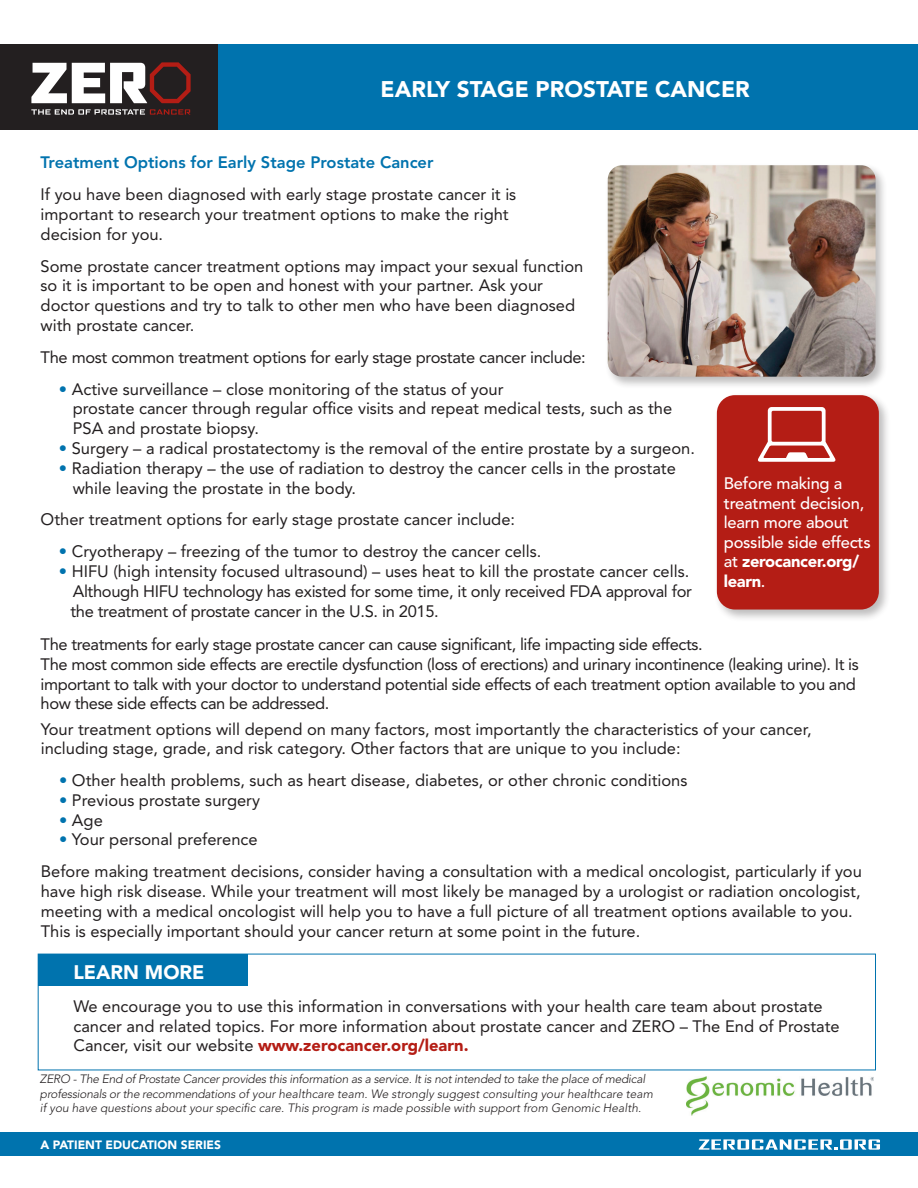
<style>
.page{position:relative;width:918px;height:1188px;background:#fff}
.page>*{position:absolute;margin:0;border:0;box-sizing:border-box;transform-origin:0 0}
.t1{font:900 22.5px "Avenir";color:#fff}
.t2{font:900 19.5px "Avenir";color:#fff}
.t3{font:16.5px/19.8px "Avenir";color:#231f20}
.t4{font:16.5px/19.8px "Avenir";letter-spacing:-.025em;color:#231f20}
.t5{font:16.5px/19.8px "Avenir";letter-spacing:-.02em;color:#231f20}
.t6{font:500 16.5px/19.5px "Avenir";letter-spacing:-.015em;color:#fff}
.t7{font:800 16.5px "Avenir";color:#0073ae}
.t8{font:italic 300 12px/14.4px "Avenir";color:#231f20}
.t9{font:900 12px "Avenir";color:#fff}
.s1{color:#0073ae}
.s2{font-weight:900}
.s3{font-weight:900;color:#b41d15}
</style>
<div class="page">
<div style="left:217px;top:44px;width:701px;height:85px;background:#0073ae"></div>
<div style="left:0;top:44px;width:218px;height:85px;background:#231f20"></div>
<svg style="left:31px;top:62px;width:160px;height:41px"></svg>
<svg style="left:31px;top:109px;width:160px;height:6px"></svg>
<div style="left:38px;top:954px;width:209px;height:32px;background:#0073ae"></div>
<div style="left:0;top:1132px;width:918px;height:24px;background:#0073ae"></div>
<svg style="left:699px;top:1139px;width:181px;height:11px"></svg>
<div style="left:605px;top:162px;width:283px;height:227px;background:#231f20;opacity:.3"></div>
<img style="left:608px;top:165px;width:268px;height:212px">
<div style="left:714px;top:392px;width:177px;height:230px;background:#231f20;opacity:.3"></div>
<div style="left:717px;top:395px;width:162px;height:215px;background:#b41d15;border-radius:18px"></div>
<svg style="left:758px;top:407px;width:78px;height:55px"></svg>
<img style="left:687px;top:1077px;width:186px;height:38px">
<h1 class="t1" style="left:381px;top:76px;width:371px">EARLY STAGE PROSTATE CANCER</h1>
<p class="t7" style="left:41px;top:153px;width:394px">Treatment Options for Early Stage Prostate Cancer</p>
<p class="t3" style="left:41px;top:185px;width:477px">If you have been diagnosed with early stage prostate cancer it is important to research your treatment options to make the right decision for you.</p>
<p class="t3" style="left:41px;top:256px;width:544px">Some prostate cancer treatment options may impact your sexual function so it is important to be open and honest with your partner. Ask your doctor questions and try to talk to other men who have been diagnosed with prostate cancer.</p>
<p class="t5" style="left:41px;top:347px;width:547px">The most common treatment options for early stage prostate cancer include:</p>
<p class="t3" style="left:73px;top:379px;width:601px;text-indent:-14px"><span class="s1">•</span> Active surveillance – close monitoring of the status of your<br>prostate cancer through regular office visits and repeat medical tests, such as the<br>PSA and prostate biopsy.</p>
<p class="t3" style="left:59px;top:439px;width:638px"><span class="s1">•</span> Surgery – a radical prostatectomy is the removal of the entire prostate by a surgeon.</p>
<p class="t3" style="left:73px;top:458px;width:605px;text-indent:-14px"><span class="s1">•</span> Radiation therapy – the use of radiation to destroy the cancer cells in the prostate while leaving the prostate in the body.</p>
<p class="t3" style="left:41px;top:510px;width:476px">Other treatment options for early stage prostate cancer include:</p>
<p class="t3" style="left:59px;top:542px;width:484px"><span class="s1">•</span> Cryotherapy – freezing of the tumor to destroy the cancer cells.</p>
<p class="t5" style="left:70px;top:562px;width:623px;text-indent:-11px"><span class="s1">•</span> HIFU (high intensity focused ultrasound) – uses heat to kill the prostate cancer cells.<br>Although HIFU technology has existed for some time, it only received FDA approval for the treatment of prostate cancer in the U.S. in 2015.</p>
<p class="t4" style="left:41px;top:634px;width:820px">The treatments for early stage prostate cancer can cause significant, life impacting side effects.<br>The most common side effects are erectile dysfunction (loss of erections) and urinary incontinence (leaking urine). It is important to talk with your doctor to understand potential side effects of each treatment option available to you and how these side effects can be addressed.</p>
<p class="t3" style="left:41px;top:719px;width:772px">Your treatment options will depend on many factors, most importantly the characteristics of your cancer, including stage, grade, and risk category. Other factors that are unique to you include:</p>
<p class="t3" style="left:59px;top:771px;width:630px"><span class="s1">•</span> Other health problems, such as heart disease, diabetes, or other chronic conditions</p>
<p class="t3" style="left:59px;top:790px;width:202px"><span class="s1">•</span> Previous prostate surgery</p>
<p class="t3" style="left:59px;top:810px;width:45px"><span class="s1">•</span> Age</p>
<p class="t3" style="left:41px;top:824px;width:823px;line-height:31.8px;text-indent:18px"><span class="s1">•</span> Your personal preference<br>Before making treatment decisions, consider having a consultation with a medical oncologist, particularly if you</p>
<p class="t3" style="left:41px;top:882px;width:821px">have high risk disease. While your treatment will most likely be managed by a urologist or radiation oncologist, meeting with a medical oncologist will help you to have a full picture of all treatment options available to you.<br>This is especially important should your cancer return at some point in the future.</p>
<p class="t6" style="left:724px;top:474px;width:148px">Before making a treatment decision, learn more about possible side effects at <span class="s2">zerocancer.org/ learn</span>.</p>
<p class="t2" style="left:73px;top:961px;width:133px">LEARN MORE</p>
<p class="t3" style="left:73px;top:997px;width:768px">We encourage you to use this information in conversations with your health care team about prostate cancer and related topics. For more information about prostate cancer and ZERO – The End of Prostate<br>Cancer, visit our website <span class="s3">www.zerocancer.org/learn.</span></p>
<p class="t8" style="left:40px;top:1072px;width:615px">ZERO - The End of Prostate Cancer provides this information as a service. It is not intended to take the place of medical professionals or the recommendations of your healthcare team. We strongly suggest consulting your healthcare team if you have questions about your specific care. This program is made possible with support from Genomic Health.</p>
<p class="t9" style="left:40px;top:1138px;width:182px">A PATIENT EDUCATION SERIES</p>
</div>
